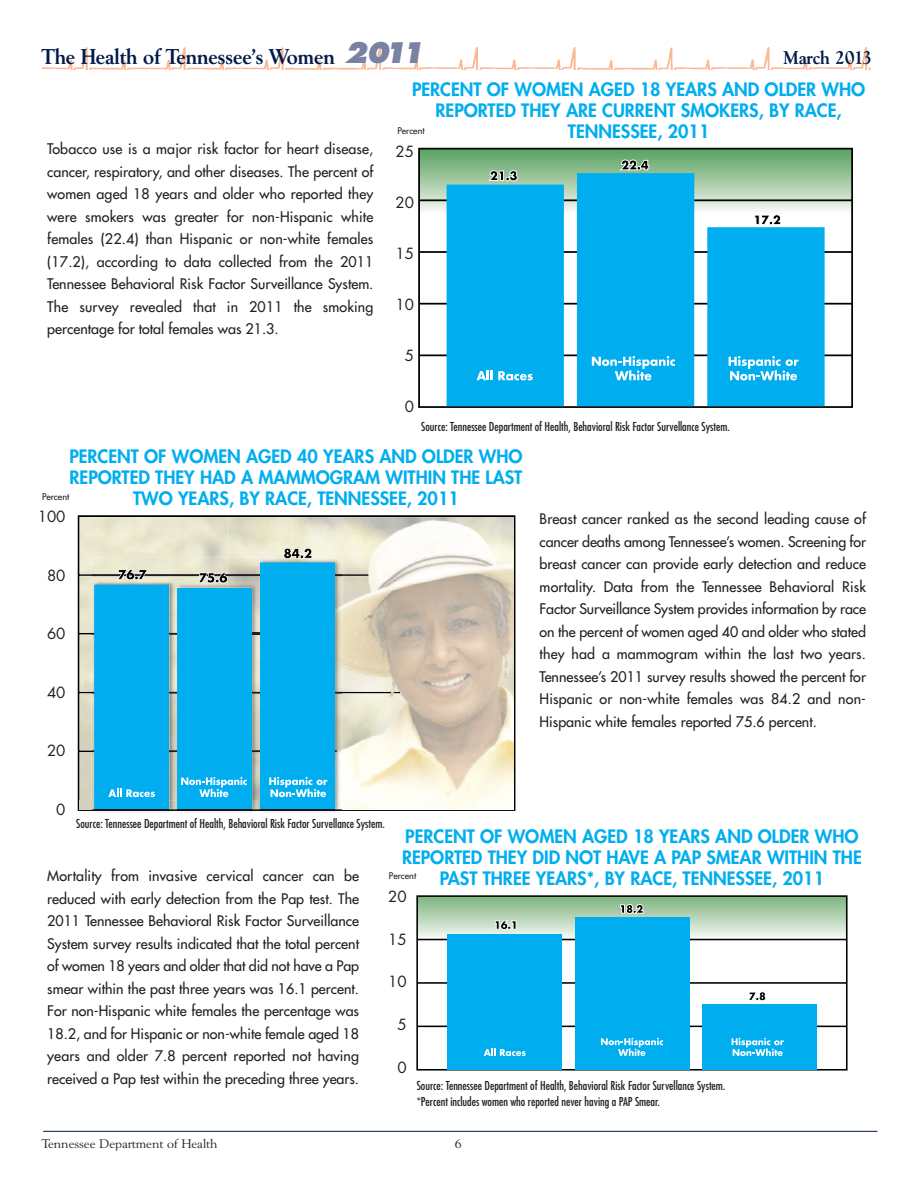
<style>
.page{position:relative;width:918px;height:1188px;background:#fff}
.page>*{position:absolute;margin:0;border:0;box-sizing:border-box;transform-origin:0 0}
.t1{font:700 20.85px "Goudy Serial";color:#001949}
.t2{font:800 18px/21px "Futura";color:#00aeef;text-align:center}
.t3{font:700 17.85px "Goudy Serial";color:#001949}
.t4{font:15px "Futura";color:#231f20}
.t5{font:14.25px/22.5px "Futura";color:#231f20;text-align:justify}
.t6{font:12.15px "Goudy Serial";color:#231f20;scale:1.11 1}
.t7{font:condensed 12px/15.5px "Futura";color:#231f20}
.t8{font:9px "Futura";color:#231f20}
.s1{font-family:"Futura";font-weight:800;font-style:italic;font-size:27.75px;color:#7882a3}
</style>
<div class="page">
<img style="left:43px;top:47px;width:828px;height:22px">
<hr style="left:43px;top:1131px;width:835px;height:1px;background:#001949">
<svg style="left:421px;top:151px;width:429px;height:178px"></svg>
<hr style="left:419px;top:199px;width:433px;height:2px;background:#000">
<hr style="left:419px;top:251px;width:433px;height:2px;background:#000">
<hr style="left:419px;top:303px;width:433px;height:2px;background:#000">
<hr style="left:419px;top:354px;width:433px;height:2px;background:#000">
<div style="left:418px;top:148px;width:435px;height:260px;border:2px solid #000"></div>
<svg style="left:447px;top:173px;width:378px;height:233px;background:#23b6eb"></svg>
<svg style="left:477px;top:370px;width:56px;height:10px"></svg>
<svg style="left:592px;top:356px;width:83px;height:24px"></svg>
<svg style="left:729px;top:356px;width:70px;height:24px"></svg>
<svg style="left:488px;top:170px;width:30px;height:11px"></svg>
<svg style="left:620px;top:160px;width:29px;height:11px"></svg>
<svg style="left:754px;top:214px;width:27px;height:11px"></svg>
<div style="left:177px;top:588px;width:75px;height:222px;background:#00aeef"></div>
<svg style="left:284px;top:548px;width:28px;height:1px"></svg>
<div style="left:78px;top:515px;width:437px;height:296px;border:2px solid #000"></div>
<img style="left:92px;top:582px;width:135px;height:219px">
<img style="left:80px;top:517px;width:147px;height:65px">
<img style="left:227px;top:582px;width:115px;height:219px">
<img style="left:227px;top:549px;width:219px;height:33px">
<img style="left:446px;top:517px;width:68px;height:65px">
<img style="left:92px;top:633px;width:85px;height:2px">
<img style="left:92px;top:692px;width:85px;height:2px">
<img style="left:92px;top:750px;width:85px;height:2px">
<img style="left:80px;top:582px;width:12px;height:219px">
<svg style="left:252px;top:633px;width:8px;height:2px"></svg>
<img style="left:252px;top:692px;width:90px;height:2px">
<img style="left:252px;top:750px;width:85px;height:2px">
<img style="left:342px;top:582px;width:172px;height:219px">
<img style="left:92px;top:801px;width:85px;height:8px">
<svg style="left:80px;top:801px;width:12px;height:8px"></svg>
<img style="left:252px;top:801px;width:262px;height:8px">
<img style="left:419px;top:898px;width:426px;height:170px">
<div style="left:416px;top:895px;width:432px;height:176px;border:2px solid #000"></div>
<hr style="left:417px;top:939px;width:430px;height:1px;background:#000">
<hr style="left:417px;top:982px;width:430px;height:2px;background:#000">
<hr style="left:417px;top:1026px;width:430px;height:1px;background:#000">
<div style="left:702px;top:1005px;width:115px;height:65px;background:#00aeef"></div>
<div style="left:575px;top:917px;width:114px;height:153px;background:#00aeef"></div>
<div style="left:447px;top:935px;width:115px;height:135px;background:#00aeef"></div>
<svg style="left:484px;top:1048px;width:42px;height:8px"></svg>
<svg style="left:601px;top:1038px;width:62px;height:18px"></svg>
<svg style="left:732px;top:1038px;width:52px;height:18px"></svg>
<svg style="left:495px;top:920px;width:22px;height:10px"></svg>
<svg style="left:620px;top:904px;width:24px;height:10px"></svg>
<svg style="left:748px;top:991px;width:18px;height:10px"></svg>
<h1 class="t1" style="left:42px;top:41px;width:384px">The Health of Tennessee’s Women <span class="s1">2011</span></h1>
<p class="t3" style="left:784px;top:44px;width:90px">March 2013</p>
<p class="t5" style="left:47px;top:139px;width:328px">Tobacco use is a major risk factor for heart disease, cancer, respiratory, and other diseases. The percent of women aged 18 years and older who reported they were smokers was greater for non-Hispanic white females (22.4) than Hispanic or non-white females (17.2), according to data collected from the 2011<br>Tennessee Behavioral Risk Factor Surveillance System.<br>The survey revealed that in 2011 the smoking percentage for total females was 21.3.</p>
<p class="t2" style="left:412px;top:80px;width:455px">PERCENT OF WOMEN AGED 18 YEARS AND OLDER WHO<br>REPORTED THEY ARE CURRENT SMOKERS, BY RACE,<br>TENNESSEE, 2011</p>
<p class="t8" style="left:397px;top:126px;width:29px">Percent</p>
<p class="t4" style="left:396px;top:145px;width:20px">25</p>
<p class="t4" style="left:396px;top:196px;width:20px">20</p>
<p class="t4" style="left:396px;top:247px;width:20px">15</p>
<p class="t4" style="left:396px;top:298px;width:20px">10</p>
<p class="t4" style="left:405px;top:349px;width:11px">5</p>
<p class="t4" style="left:405px;top:400px;width:11px">0</p>
<p class="t7" style="left:421px;top:419px;width:310px">Source: Tennessee Department of Health, Behavioral Risk Factor Survellance System.</p>
<p class="t2" style="left:69px;top:447px;width:455px">PERCENT OF WOMEN AGED 40 YEARS AND OLDER WHO<br>REPORTED THEY HAD A MAMMOGRAM WITHIN THE LAST<br>TWO YEARS, BY RACE, TENNESSEE, 2011</p>
<p class="t8" style="left:42px;top:492px;width:29px">Percent</p>
<p class="t4" style="left:38px;top:510px;width:29px">100</p>
<p class="t4" style="left:47px;top:568px;width:20px">80</p>
<p class="t4" style="left:47px;top:627px;width:20px">60</p>
<p class="t4" style="left:47px;top:685px;width:20px">40</p>
<p class="t4" style="left:47px;top:744px;width:20px">20</p>
<p class="t5" style="left:540px;top:509px;width:328px">Breast cancer ranked as the second leading cause of cancer deaths among Tennessee’s women. Screening for breast cancer can provide early detection and reduce mortality. Data from the Tennessee Behavioral Risk Factor Surveillance System provides information by race on the percent of women aged 40 and older who stated they had a mammogram within the last two years.<br>Tennessee’s 2011 survey results showed the percent for Hispanic or non-white females was 84.2 and non-Hispanic white females reported 75.6 percent.</p>
<p class="t4" style="left:56px;top:802px;width:11px">0</p>
<p class="t7" style="left:76px;top:817px;width:310px">Source: Tennessee Department of Health, Behavioral Risk Factor Survellance System.</p>
<p class="t2" style="left:402px;top:827px;width:461px">PERCENT OF WOMEN AGED 18 YEARS AND OLDER WHO<br>REPORTED THEY DID NOT HAVE A PAP SMEAR WITHIN THE<br>PAST THREE YEARS*, BY RACE, TENNESSEE, 2011</p>
<p class="t4" style="left:388px;top:890px;width:20px">20</p>
<p class="t4" style="left:388px;top:932px;width:20px">15</p>
<p class="t4" style="left:388px;top:975px;width:20px">10</p>
<p class="t4" style="left:398px;top:1018px;width:11px">5</p>
<p class="t4" style="left:398px;top:1061px;width:11px">0</p>
<p class="t7" style="left:417px;top:1079px;width:310px">Source: Tennessee Department of Health, Behavioral Risk Factor Survellance System. *Percent includes women who reported never having a PAP Smear.</p>
<p class="t5" style="left:47px;top:866px;width:313px">Mortality from invasive cervical cancer can be reduced with early detection from the Pap test. The 2011 Tennessee Behavioral Risk Factor Surveillance System survey results indicated that the total percent of women 18 years and older that did not have a Pap smear within the past three years was 16.1 percent.<br>For non-Hispanic white females the percentage was 18.2, and for Hispanic or non-white female aged 18 years and older 7.8 percent reported not having received a Pap test within the preceding three years.</p>
<p class="t8" style="left:389px;top:872px;width:29px">Percent</p>
<p class="t6" style="left:42px;top:1135px;width:159px">Tennessee Department of Health</p>
<p class="t6" style="left:455px;top:1135px;width:8px">6</p>
</div>
